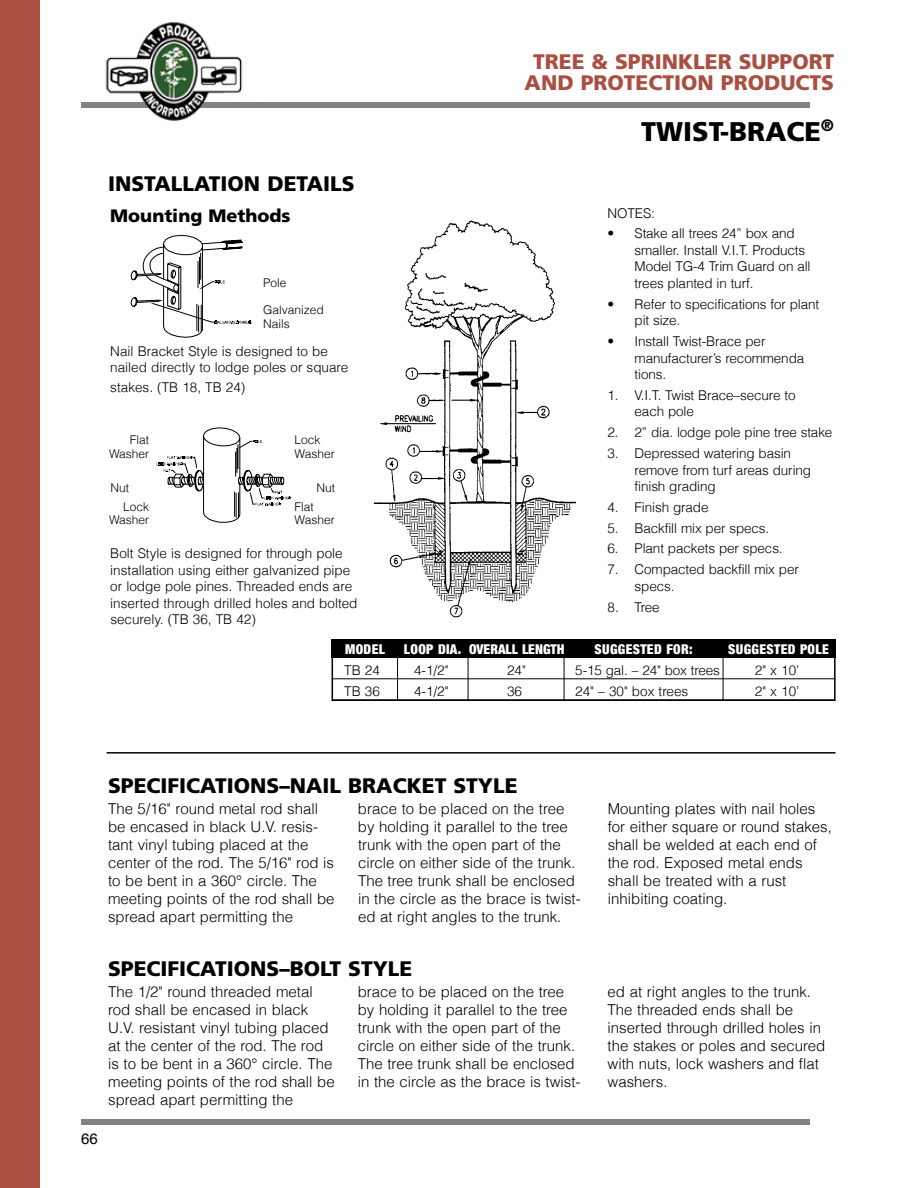
<style>
.page{position:relative;width:918px;height:1188px;background:#fff}
.page>*{position:absolute;margin:0;border:0;box-sizing:border-box;transform-origin:0 0}
.t1{font:900 27px "Frutiger";color:#000}
.t2{font:900 21px "Frutiger";color:#000}
.t3{font:900 21px/21px "Frutiger";color:#aa4e42;text-align:center}
.t4{font:900 18px "Frutiger";color:#000}
.t5{font:900 16.5px "Frutiger";color:#000}
.t6{font:300 15px/18px "Helvetica";color:#000}
.t7{font:15px "Helvetica";color:#000}
.t8{font:300 13.5px/16.5px "Helvetica";letter-spacing:-.01em;color:#000}
.t9{font:900 condensed 13.5px "Helvetica Neue";color:#fff}
.t10{font:900 condensed 13.5px "Helvetica Neue";letter-spacing:.025em;color:#fff}
.t11{font:300 12px/13.5px "Helvetica";color:#000}
</style>
<div class="page">
<div style="left:81px;top:1119px;width:729px;height:6px;background:#808285"></div>
<div style="left:81px;top:102px;width:729px;height:6px;background:#808285"></div>
<div style="left:0;top:0;width:39px;height:1188px;background:#aa4e42"></div>
<hr style="left:397px;top:640px;width:1px;height:60px;background:#000">
<hr style="left:468px;top:640px;width:1px;height:61px;background:#000">
<hr style="left:564px;top:640px;width:1px;height:61px;background:#000">
<hr style="left:723px;top:640px;width:1px;height:61px;background:#000">
<svg style="left:130px;top:235px;width:122px;height:103px"></svg>
<svg style="left:157px;top:427px;width:134px;height:96px"></svg>
<div style="left:332px;top:639px;width:504px;height:18px;background:#000"></div>
<hr style="left:332px;top:678px;width:504px;height:1px;background:#000">
<hr style="left:332px;top:700px;width:504px;height:1px;background:#000">
<hr style="left:107px;top:752px;width:729px;height:2px;background:#000">
<img style="left:373px;top:220px;width:203px;height:398px">
<img style="left:105px;top:22px;width:138px;height:99px">
<h2 class="t2" style="left:108px;top:171px;width:37px">INSTALLATIO</h2>
<h2 class="t2" style="left:244px;top:171px;width:53px">N DETAILS</h2>
<p class="t4" style="left:110px;top:205px;width:182px">MOUNTING METHODS</p>
<p class="t11" style="left:263px;top:275px;width:25px">Pole</p>
<p class="t11" style="left:263px;top:303px;width:62px">Galvanized<br>Nails</p>
<p class="t8" style="left:110px;top:342px;width:240px">Nail Bracket Style is designed to be nailed directly to lodge poles or square</p>
<p class="t8" style="left:110px;top:378px;width:137px">stakes. (TB 18, TB 24)</p>
<p class="t11" style="left:109px;top:433px;width:42px;text-align:right">Flat<br>Washer</p>
<p class="t11" style="left:123px;top:478px;width:28px;line-height:18.9px;text-indent:-13px">Nut<br>Lock</p>
<p class="t11" style="left:109px;top:513px;width:42px">Washer</p>
<p class="t11" style="left:295px;top:433px;width:42px">Lock<br>Washer</p>
<p class="t11" style="left:316px;top:480px;width:20px">Nut</p>
<p class="t11" style="left:295px;top:499px;width:42px">Flat<br>Washer</p>
<p class="t8" style="left:110px;top:545px;width:249px">Bolt Style is designed for through pole installation using either galvanized pipe or lodge pole pines. Threaded ends are inserted through drilled holes and bolted securely. (TB 36, TB 42)</p>
<h2 class="t3" style="left:525px;top:51px;width:311px">TREE &amp; SPRINKLER SUPPORT<br>AND PROTECTION PRODUCTS</h2>
<h1 class="t1" style="left:641px;top:115px;width:33px">TWIST</h1>
<h1 class="t1" style="left:720px;top:115px;width:65px">-BRACE</h1>
<p class="t5" style="left:821px;top:115px;width:15px">®</p>
<p class="t8" style="left:608px;top:204px;width:49px">NOTES:</p>
<p class="t8" style="left:635px;top:225px;width:178px;text-indent:-27px">• Stake all trees 24” box and smaller. Install V.I.T. Products<br>Model TG-4 Trim Guard on all trees planted in turf.</p>
<p class="t8" style="left:635px;top:295px;width:186px;text-indent:-27px">• Refer to specifications for plant pit size.</p>
<p class="t8" style="left:635px;top:332px;width:171px;text-indent:-27px">• Install Twist-Brace per manufacturer’s recommenda tions.</p>
<p class="t8" style="left:635px;top:386px;width:162px;text-indent:-27px">1. V.I.T. Twist Brace–secure to each pole</p>
<p class="t8" style="left:608px;top:424px;width:226px">2. 2” dia. lodge pole pine tree stake</p>
<p class="t8" style="left:635px;top:444px;width:178px;text-indent:-27px">3. Depressed watering basin remove from turf areas during finish grading</p>
<p class="t8" style="left:608px;top:498px;width:102px">4. Finish grade</p>
<p class="t8" style="left:608px;top:519px;width:163px">5. Backfill mix per specs.</p>
<p class="t8" style="left:608px;top:540px;width:177px">6. Plant packets per specs.</p>
<p class="t8" style="left:635px;top:561px;width:166px;text-indent:-27px">7. Compacted backfill mix per specs.</p>
<p class="t8" style="left:608px;top:598px;width:54px">8. Tree</p>
<p class="t9" style="left:345px;top:638px;width:221px">MODEL LOOP DIA. OVERALL LENGTH</p>
<p class="t10" style="left:595px;top:638px;width:100px">SUGGESTED FOR:</p>
<p class="t10" style="left:728px;top:638px;width:102px">SUGGESTED POLE</p>
<p class="t8" style="left:344px;top:661px;width:37px">TB 24</p>
<p class="t8" style="left:414px;top:661px;width:36px">4-1/2"</p>
<p class="t8" style="left:507px;top:661px;width:20px">24"</p>
<p class="t8" style="left:575px;top:661px;width:146px">5-15 gal. – 24" box trees</p>
<p class="t8" style="left:755px;top:661px;width:46px">2" x 10’</p>
<p class="t8" style="left:344px;top:682px;width:37px">TB 36</p>
<p class="t8" style="left:414px;top:682px;width:36px">4-1/2"</p>
<p class="t8" style="left:507px;top:682px;width:17px">36</p>
<p class="t8" style="left:575px;top:682px;width:115px">24" – 30" box trees</p>
<p class="t8" style="left:755px;top:682px;width:46px">2" x 10’</p>
<h2 class="t2" style="left:108px;top:773px;width:26px">SPECIFICATIO</h2>
<h2 class="t2" style="left:250px;top:773px;width:54px">NS–NAIL</h2>
<h2 class="t2" style="left:348px;top:773px;width:43px">BRACKET</h2>
<h2 class="t2" style="left:453px;top:773px;width:14px">STYLE</h2>
<p class="t6" style="left:108px;top:799px;width:228px">The 5/16" round metal rod shall be encased in black U.V. resis&shy;tant vinyl tubing placed at the center of the rod. The 5/16" rod is to be bent in a 360° circle. The meeting points of the rod shall be spread apart permitting the</p>
<p class="t6" style="left:358px;top:799px;width:224px">brace to be placed on the tree by holding it parallel to the tree trunk with the open part of the circle on either side of the trunk.<br>The tree trunk shall be enclosed in the circle as the brace is twist&shy;ed at right angles to the trunk.</p>
<p class="t6" style="left:608px;top:799px;width:226px">Mounting plates with nail holes for either square or round stakes, shall be welded at each end of the rod. Exposed metal ends shall be treated with a rust inhibiting coating.</p>
<p class="t7" style="left:81px;top:1128px;width:18px">66</p>
<h2 class="t2" style="left:108px;top:956px;width:26px">SPECIFICATIO</h2>
<h2 class="t2" style="left:250px;top:956px;width:164px">NS–BOLT STYLE</h2>
<p class="t6" style="left:358px;top:982px;width:224px">brace to be placed on the tree by holding it parallel to the tree trunk with the open part of the circle on either side of the trunk.<br>The tree trunk shall be enclosed in the circle as the brace is twist-</p>
<p class="t6" style="left:608px;top:982px;width:219px">ed at right angles to the trunk.<br>The threaded ends shall be inserted through drilled holes in the stakes or poles and secured with nuts, lock washers and flat washers.</p>
<p class="t6" style="left:108px;top:982px;width:228px">The 1/2" round threaded metal rod shall be encased in black<br>U.V. resistant vinyl tubing placed at the center of the rod. The rod is to be bent in a 360° circle. The meeting points of the rod shall be spread apart permitting the</p>
</div>
